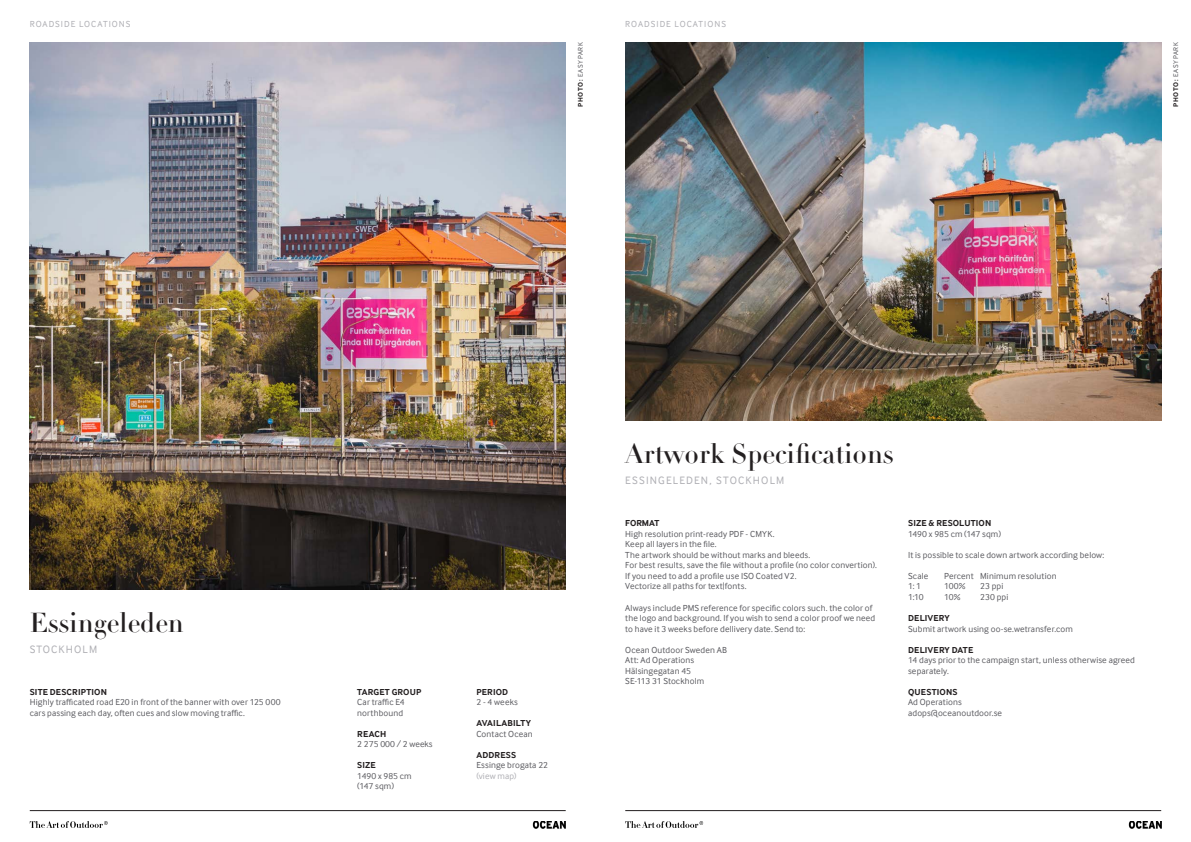
<style>
.page{position:relative;width:1191px;height:842px;background:#fff}
.page>*{position:absolute;margin:0;border:0;box-sizing:border-box;transform-origin:0 0}
.t1{font:27px "Didot LT Std Headline";color:#231f20}
.t2{font:11px "Inter Face";letter-spacing:.105em;color:#afafb4}
.Brödtext{font:9px/10.5px "Inter Face";letter-spacing:.015em;color:#5a5a5f}
.Brödtext-2{font:700 9px "Inter Face";letter-spacing:.015em;color:#231f20}
.t3{font:9px "Inter Face";letter-spacing:.11em;color:#afafb4}
.infotext{font:9px "Inter Face";letter-spacing:.015em;color:#5a5a5f}
.Brödtext-3{font:9px "Inter Face";letter-spacing:-.005em;color:#5a5a5f}
.infotext-2{font:700 9px "Inter Face";letter-spacing:.015em;color:#231f20}
.t4{font:7px "Inter Face";letter-spacing:.1em;color:#5a5a5f}
.s1{font-weight:700;color:#231f20}
</style>
<div class="page">
<svg style="left:30px;top:821px;width:78px;height:7px"></svg>
<img style="left:532px;top:821px;width:34px;height:7px">
<hr style="left:30px;top:810px;width:536px;height:1px;background:#231f20">
<svg style="left:625px;top:821px;width:78px;height:7px"></svg>
<img style="left:1128px;top:821px;width:33px;height:7px">
<hr style="left:625px;top:810px;width:536px;height:1px;background:#231f20">
<img style="left:30px;top:42px;width:536px;height:547px">
<img style="left:625px;top:42px;width:536px;height:379px">
<p class="t3" style="left:30px;top:19px;width:102px">ROADSIDE LOCATIONS</p>
<p class="t4" style="left:576px;top:107px;width:67px;rotate:-90deg"><span class="s1">PHOTO:</span> EASYPARK</p>
<p class="t3" style="left:625px;top:19px;width:102px">ROADSIDE LOCATIONS</p>
<p class="t4" style="left:1172px;top:107px;width:67px;rotate:-90deg"><span class="s1">PHOTO:</span> EASYPARK</p>
<p class="t1" style="left:30px;top:606px;width:156px">Essingeleden</p>
<p class="t2" style="left:30px;top:643px;width:69px">STOCKHOLM</p>
<p class="Brödtext-2" style="left:30px;top:686px;width:79px">SITE DESCRIPTION</p>
<p class="Brödtext" style="left:30px;top:697px;width:252px">Highly trafficated road E20 in front of the banner with over 125 000 cars passing each day, often cues and slow moving traffic.</p>
<p class="Brödtext-2" style="left:357px;top:686px;width:66px">TARGET GROUP</p>
<p class="Brödtext" style="left:357px;top:697px;width:49px">Car traffic E4 northbound</p>
<p class="Brödtext-2" style="left:357px;top:729px;width:30px">REACH</p>
<p class="Brödtext" style="left:357px;top:739px;width:77px">2 275 000 / 2 weeks</p>
<p class="Brödtext-2" style="left:357px;top:760px;width:20px">SIZE</p>
<p class="Brödtext-3" style="left:357px;top:771px;width:56px">1490 x 985 cm</p>
<p class="Brödtext" style="left:357px;top:781px;width:38px">(147 sqm)</p>
<p class="Brödtext-2" style="left:476px;top:686px;width:33px">PERIOD</p>
<p class="Brödtext" style="left:476px;top:697px;width:43px">2 - 4 weeks</p>
<p class="Brödtext-2" style="left:476px;top:718px;width:56px">AVAILABILTY</p>
<p class="Brödtext" style="left:476px;top:728px;width:58px">Contact Ocean</p>
<p class="Brödtext-2" style="left:476px;top:750px;width:41px">ADDRESS</p>
<p class="Brödtext" style="left:476px;top:760px;width:73px">Essinge brogata 22</p>
<p class="t3" style="left:476px;top:771px;width:42px">(view map)</p>
<p class="t1" style="left:625px;top:437px;width:270px">Artwork Specifications</p>
<p class="t2" style="left:625px;top:474px;width:161px">ESSINGELEDEN, STOCKHOLM</p>
<p class="Brödtext-2" style="left:625px;top:518px;width:35px">FORMAT</p>
<p class="Brödtext" style="left:625px;top:528px;width:151px">High resolution print-ready PDF - CMYK.</p>
<p class="Brödtext" style="left:625px;top:539px;width:93px">Keep all layers in the file.</p>
<p class="Brödtext" style="left:625px;top:550px;width:186px">The artwork should be without marks and bleeds.</p>
<p class="Brödtext" style="left:625px;top:560px;width:253px">For best results, save the file without a profile (no color convertion).</p>
<p class="Brödtext" style="left:625px;top:571px;width:173px">If you need to add a profile use ISO Coated V2.</p>
<p class="Brödtext" style="left:625px;top:581px;width:123px">Vectorize all paths for text|fonts.</p>
<p class="Brödtext" style="left:625px;top:602px;width:251px">Always include PMS reference for specific colors such. the color of the logo and background. If you wish to send a color proof we need to have it 3 weeks before dellivery date. Send to:</p>
<p class="Brödtext" style="left:625px;top:644px;width:103px">Ocean Outdoor Sweden AB</p>
<p class="Brödtext" style="left:625px;top:655px;width:70px">Att: Ad Operations</p>
<p class="Brödtext" style="left:625px;top:665px;width:67px">Hälsingegatan 45</p>
<p class="Brödtext" style="left:625px;top:676px;width:81px">SE-113 31 Stockholm</p>
<p class="Brödtext-2" style="left:908px;top:518px;width:85px">SIZE &amp; RESOLUTION</p>
<p class="Brödtext-3" style="left:908px;top:529px;width:94px">1490 x 985 cm (147 sqm)</p>
<p class="Brödtext" style="left:908px;top:550px;width:198px">It is possible to scale down artwork according below:</p>
<p class="Brödtext" style="left:908px;top:571px;width:22px">Scale</p>
<p class="Brödtext" style="left:944px;top:571px;width:114px">Percent Minimum resolution</p>
<p class="Brödtext" style="left:908px;top:581px;width:14px">1: 1</p>
<p class="Brödtext" style="left:944px;top:581px;width:23px">100%</p>
<p class="Brödtext" style="left:980px;top:581px;width:25px">23 ppi</p>
<p class="Brödtext" style="left:908px;top:592px;width:17px">1:10</p>
<p class="Brödtext" style="left:944px;top:592px;width:18px">10%</p>
<p class="Brödtext" style="left:980px;top:592px;width:30px">230 ppi</p>
<p class="Brödtext-2" style="left:908px;top:613px;width:43px">DELIVERY</p>
<p class="Brödtext" style="left:908px;top:623px;width:166px">Submit artwork using oo-se.wetransfer.com</p>
<p class="Brödtext-2" style="left:908px;top:644px;width:67px">DELIVERY DATE</p>
<p class="Brödtext" style="left:908px;top:655px;width:228px">14 days prior to the campaign start, unless otherwise agreed separately.</p>
<p class="infotext-2" style="left:908px;top:686px;width:51px">QUESTIONS</p>
<p class="infotext" style="left:908px;top:697px;width:55px">Ad Operations</p>
<p class="infotext" style="left:908px;top:708px;width:96px">adops@oceanoutdoor.se</p>
</div>
